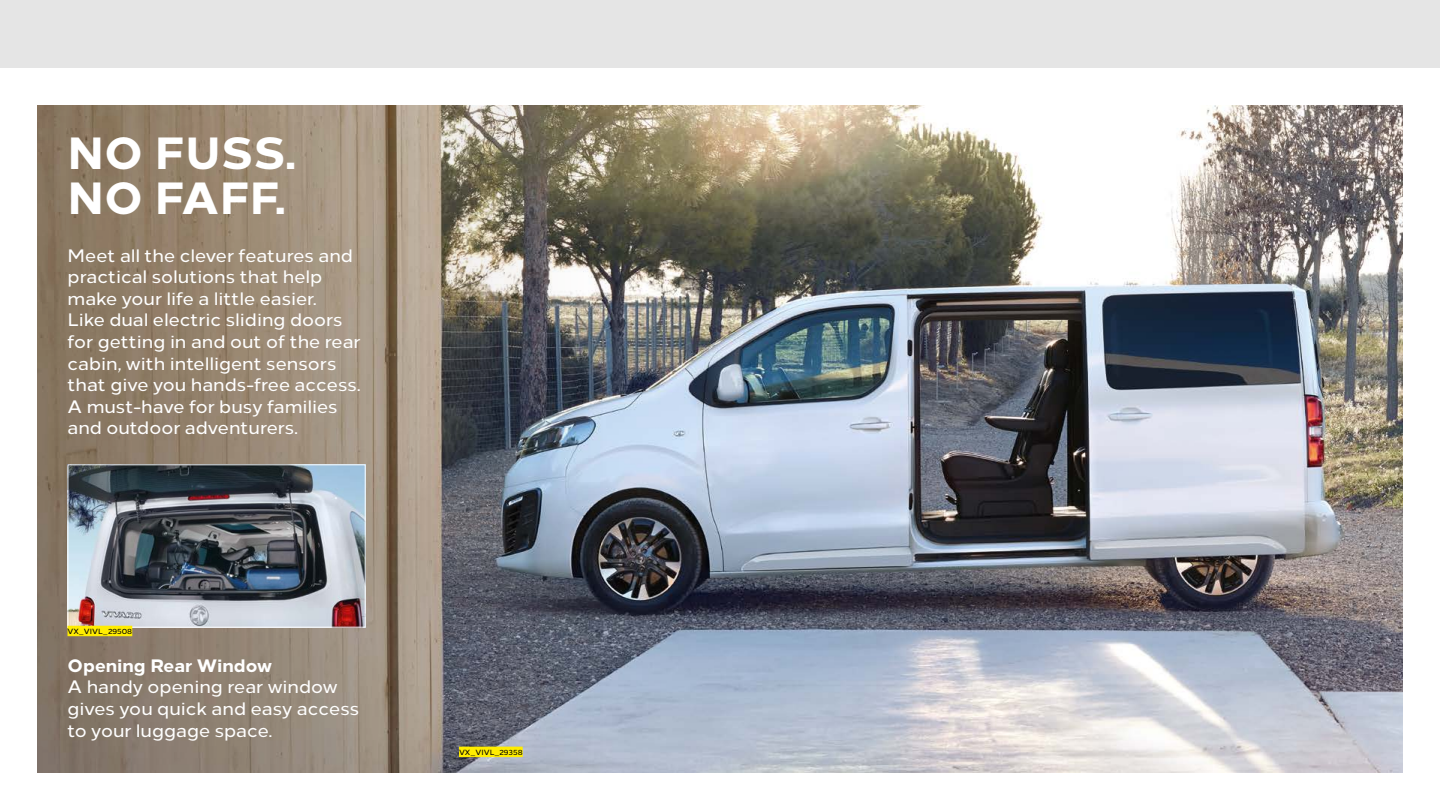
<style>
.page{position:relative;width:1440px;height:810px;background:#fff}
.page>*{position:absolute;margin:0;border:0;box-sizing:border-box;transform-origin:0 0}
.t1{font:800 45px/45px "Vauxhall Neue";letter-spacing:.01em;color:#fff}
.t2{font:18px/21.6px "Vauxhall Neue";color:#fff}
.t3{font:800 18px "Vauxhall Neue";color:#fff}
.t4{font:7.5px "Vauxhall Neue";color:#000}
</style>
<div class="page">
<img style="left:608px;top:105px;width:794px;height:667px">
<svg style="left:38px;top:105px;width:570px;height:667px;background:#897f74"></svg>
<img style="left:69px;top:466px;width:295px;height:160px">
<div style="left:67px;top:464px;width:299px;height:164px;border:1px solid #fff"></div>
<div style="left:0;top:0;width:1440px;height:68px;background:#e5e5e5"></div>
<div style="left:459px;top:747px;width:64px;height:10px;background:#ffed00"></div>
<div style="left:68px;top:626px;width:64px;height:10px;background:#ffed00"></div>
<h1 class="t1" style="left:68px;top:126px;width:230px">NO FUSS.<br>NO FAFF.</h1>
<p class="t2" style="left:68px;top:243px;width:295px">Meet all the clever features and practical solutions that help make your life a little easier.<br>Like dual electric sliding doors for getting in and out of the rear cabin, with intelligent sensors that give you hands-free access.<br>A must-have for busy families and outdoor adventurers.</p>
<p class="t4" style="left:68px;top:625px;width:66px">VX_VIVL_29508</p>
<p class="t3" style="left:68px;top:650px;width:206px">Opening Rear Window</p>
<p class="t2" style="left:68px;top:675px;width:293px">A handy opening rear window gives you quick and easy access to your luggage space.</p>
<p class="t4" style="left:459px;top:746px;width:65px">VX_VIVL_29358</p>
</div>
